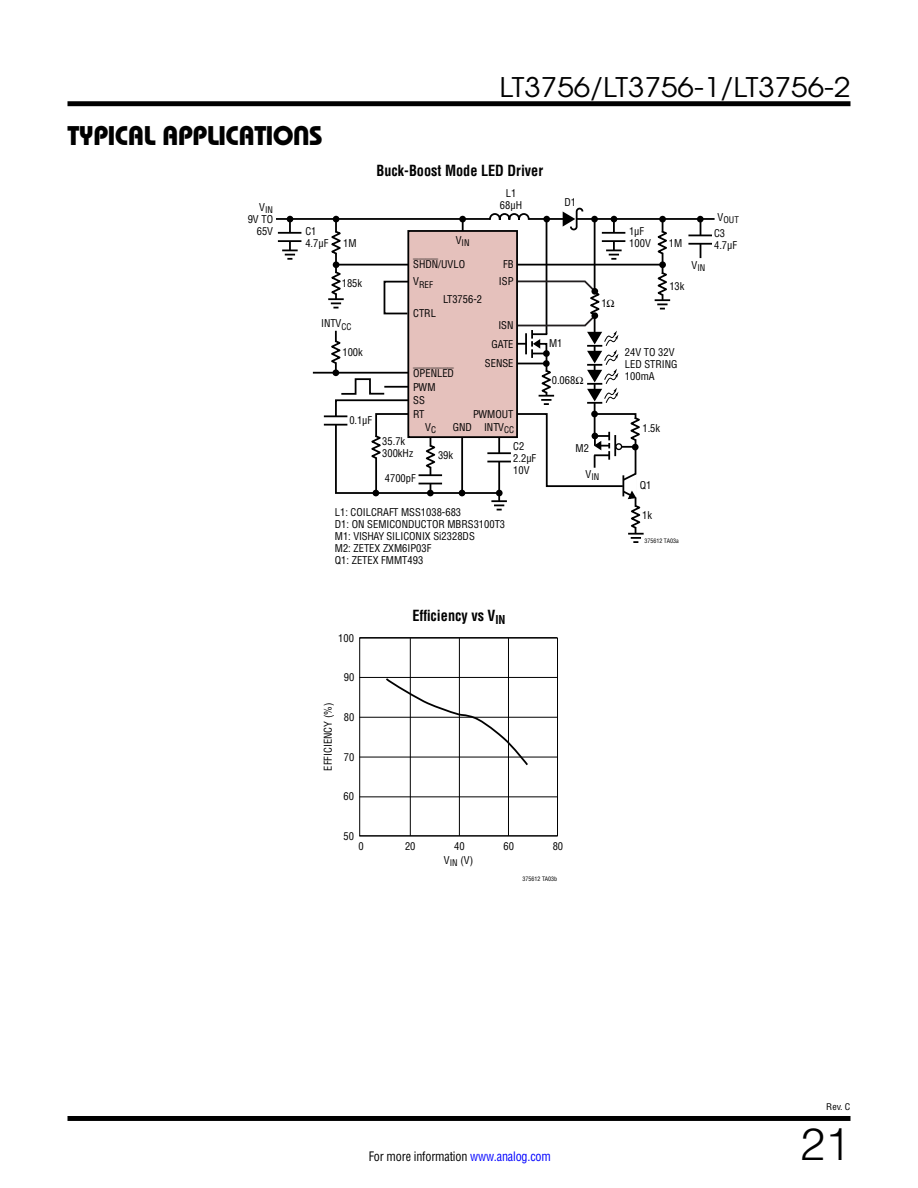
<style>
.page{position:relative;width:918px;height:1188px;background:#fff}
.page>*{position:absolute;margin:0;border:0;box-sizing:border-box;transform-origin:0 0}
.t1{font:300 45px "Helvetica";color:#000}
.t2{font:27px "Avant Garde";color:#000;scale:1.1 1}
.t3{font:27px "Linear Bauhaus";letter-spacing:-.02em;color:#000}
.t4{font:700 15px "Linear Helv Cond";color:#000;scale:.95 1}
.t5{font:12.75px "Linear Helv Cond";letter-spacing:-.015em;color:#000;scale:.95 1}
.t6{font:10.5px/12px "Linear Helv Cond";color:#000}
.t7{font:10.5px "Linear Helv Cond Ovr";color:#000}
.t8{font:9px "Linear Helv Cond";color:#000}
.t9{font:9px "Linear Helv Cond";color:#000;scale:1.1 1}
.t10{font:6px "Linear Helv Cond";color:#000}
.s1{font-family:"Linear Helv Cond Ovr"}
.s2{color:#00f}
</style>
<div class="page">
<div style="left:68px;top:1116px;width:782px;height:5px;background:#000"></div>
<div style="left:68px;top:101px;width:782px;height:5px;background:#000"></div>
<hr style="left:700px;top:219px;width:1px;height:39px;background:#000">
<hr style="left:276px;top:218px;width:439px;height:2px;background:#000">
<hr style="left:335px;top:220px;width:2px;height:79px;background:#000">
<hr style="left:662px;top:219px;width:1px;height:82px;background:#000">
<hr style="left:594px;top:219px;width:2px;height:249px;background:#000">
<hr style="left:546px;top:220px;width:1px;height:180px;background:#000">
<hr style="left:462px;top:219px;width:2px;height:28px;background:#000">
<hr style="left:335px;top:264px;width:329px;height:2px;background:#000">
<svg style="left:657px;top:229px;width:10px;height:27px"></svg>
<svg style="left:654px;top:270px;width:17px;height:40px"></svg>
<svg style="left:698px;top:236px;width:5px;height:7px"></svg>
<svg style="left:688px;top:235px;width:24px;height:1px"></svg>
<hr style="left:688px;top:243px;width:24px;height:2px;background:#000">
<svg style="left:488px;top:213px;width:43px;height:7px"></svg>
<svg style="left:333px;top:216px;width:6px;height:6px"></svg>
<div style="left:333px;top:261px;width:6px;height:7px;background:#000;border-radius:50%"></div>
<div style="left:459px;top:216px;width:7px;height:6px;background:#000;border-radius:50%"></div>
<div style="left:659px;top:261px;width:7px;height:7px;background:#000;border-radius:50%"></div>
<div style="left:659px;top:216px;width:7px;height:7px;background:#000;border-radius:50%"></div>
<div style="left:697px;top:216px;width:7px;height:7px;background:#000;border-radius:50%"></div>
<div style="left:543px;top:216px;width:7px;height:6px;background:#000;border-radius:50%"></div>
<div style="left:591px;top:216px;width:7px;height:6px;background:#000;border-radius:50%"></div>
<div style="left:408px;top:231px;width:109px;height:206px;background:#e5c1bc"></div>
<div style="left:407px;top:230px;width:111px;height:208px;border:2px solid #000"></div>
<svg style="left:331px;top:229px;width:10px;height:27px"></svg>
<hr style="left:324px;top:415px;width:23px;height:2px;background:#000">
<hr style="left:324px;top:424px;width:23px;height:2px;background:#000">
<hr style="left:289px;top:220px;width:2px;height:34px;background:#000">
<div style="left:287px;top:233px;width:5px;height:8px;background:#fff"></div>
<hr style="left:278px;top:232px;width:23px;height:2px;background:#000">
<hr style="left:278px;top:240px;width:23px;height:2px;background:#000">
<svg style="left:282px;top:250px;width:16px;height:10px"></svg>
<svg style="left:287px;top:216px;width:6px;height:6px"></svg>
<hr style="left:613px;top:220px;width:2px;height:34px;background:#000">
<div style="left:611px;top:233px;width:5px;height:8px;background:#fff"></div>
<hr style="left:602px;top:232px;width:23px;height:2px;background:#000">
<hr style="left:602px;top:240px;width:23px;height:2px;background:#000">
<svg style="left:606px;top:250px;width:16px;height:10px"></svg>
<svg style="left:611px;top:216px;width:6px;height:6px"></svg>
<svg style="left:563px;top:207px;width:21px;height:24px"></svg>
<hr style="left:313px;top:372px;width:95px;height:2px;background:#000">
<svg style="left:328px;top:270px;width:316px;height:273px"></svg>
<div style="left:359px;top:638px;width:199px;height:198px;border:1px solid #000"></div>
<hr style="left:508px;top:638px;width:1px;height:198px;background:#000">
<hr style="left:459px;top:638px;width:1px;height:198px;background:#000">
<hr style="left:410px;top:638px;width:1px;height:198px;background:#000">
<hr style="left:359px;top:637px;width:198px;height:1px;background:#000">
<hr style="left:359px;top:677px;width:198px;height:1px;background:#000">
<hr style="left:359px;top:717px;width:198px;height:1px;background:#000">
<hr style="left:359px;top:757px;width:198px;height:1px;background:#000">
<hr style="left:359px;top:797px;width:198px;height:1px;background:#000">
<hr style="left:359px;top:836px;width:198px;height:1px;background:#000">
<svg style="left:384px;top:676px;width:145px;height:90px"></svg>
<h2 class="t3" style="left:68px;top:119px;width:257px">TYPICAL APPLICATIONS</h2>
<h2 class="t2" style="left:499px;top:70px;width:321px">LT3756/LT3756-1/LT3756-2</h2>
<h3 class="t4" style="left:377px;top:161px;width:177px">Buck-Boost Mode LED Driver</h3>
<p class="t8" style="left:259px;top:204px;width:15px"><sup>V</sup>IN</p>
<p class="t6" style="left:248px;top:213px;width:27px;text-align:right">9V TO<br>65V</p>
<p class="t6" style="left:500px;top:187px;width:24px;text-align:center">L1<br>68µH</p>
<p class="t6" style="left:564px;top:196px;width:13px">D1</p>
<p class="t6" style="left:305px;top:225px;width:25px">C1<br>4.7µF</p>
<p class="t6" style="left:629px;top:225px;width:23px">1µF<br>100V</p>
<p class="t8" style="left:456px;top:237px;width:15px"><sup>V</sup>IN</p>
<p class="t6" style="left:343px;top:237px;width:15px">1M</p>
<p class="t6" style="left:342px;top:277px;width:22px">185k</p>
<p class="t6" style="left:413px;top:258px;width:53px"><span class="s1">SHDN</span>/UVLO</p>
<p class="t6" style="left:503px;top:258px;width:12px">FB</p>
<p class="t8" style="left:413px;top:279px;width:21px"><sup>V</sup>REF</p>
<p class="t6" style="left:499px;top:275px;width:16px">ISP</p>
<p class="t6" style="left:413px;top:307px;width:24px">CTRL</p>
<p class="t6" style="left:443px;top:293px;width:40px">LT3756-2</p>
<p class="t6" style="left:601px;top:297px;width:15px">1Ω</p>
<p class="t6" style="left:669px;top:237px;width:15px">1M</p>
<p class="t8" style="left:692px;top:262px;width:15px"><sup>V</sup>IN</p>
<p class="t6" style="left:669px;top:280px;width:17px">13k</p>
<p class="t6" style="left:321px;top:317px;width:32px">INTV<sub>CC</sub></p>
<p class="t6" style="left:342px;top:346px;width:22px">100k</p>
<p class="t6" style="left:349px;top:414px;width:24px">0.1µF</p>
<p class="t7" style="left:413px;top:367px;width:42px">OPENLED</p>
<p class="t6" style="left:413px;top:380px;width:24px;line-height:13.5px">PWM<br>SS<br>RT</p>
<p class="t6" style="left:491px;top:316px;width:24px;line-height:18.5px;text-align:right">ISN<br>GATE</p>
<p class="t6" style="left:485px;top:357px;width:30px">SENSE</p>
<p class="t6" style="left:473px;top:408px;width:42px">PWMOUT</p>
<p class="t6" style="left:382px;top:436px;width:32px">35.7k<br>300kHz</p>
<p class="t6" style="left:385px;top:472px;width:32px">4700pF</p>
<p class="t8" style="left:431px;top:424px;width:7px">C</p>
<p class="t6" style="left:453px;top:421px;width:21px">GND</p>
<p class="t6" style="left:425px;top:421px;width:7px">V</p>
<p class="t6" style="left:484px;top:421px;width:32px">INTV<sub>CC</sub></p>
<p class="t6" style="left:438px;top:449px;width:17px">39k</p>
<p class="t6" style="left:513px;top:440px;width:25px">C2<br>2.2µF<br>10V</p>
<p class="t6" style="left:335px;top:506px;width:172px">L1: COILCRAFT MSS1038-683<br>D1: ON SEMICONDUCTOR MBRS3100T3<br>M1: VISHAY SILICONIX Si2328DS<br>M2: ZETEX ZXM6IP03F<br>Q1: ZETEX FMMT493</p>
<p class="t6" style="left:549px;top:337px;width:15px">M1</p>
<p class="t6" style="left:552px;top:374px;width:33px">0.068Ω</p>
<p class="t6" style="left:576px;top:442px;width:15px">M2</p>
<p class="t8" style="left:586px;top:471px;width:15px"><sup>V</sup>IN</p>
<p class="t6" style="left:625px;top:346px;width:54px">24V TO 32V<br>LED STRING<br>100mA</p>
<p class="t6" style="left:642px;top:422px;width:19px">1.5k</p>
<p class="t6" style="left:640px;top:479px;width:13px">Q1</p>
<p class="t6" style="left:642px;top:510px;width:11px">1k</p>
<p class="t10" style="left:644px;top:537px;width:36px">375612 TA03a</p>
<p class="t8" style="left:718px;top:214px;width:23px"><sup>V</sup>OUT</p>
<p class="t6" style="left:714px;top:227px;width:25px">C3<br>4.7µF</p>
<p class="t6" style="left:338px;top:632px;width:17px">100</p>
<p class="t6" style="left:322px;top:771px;width:69px;rotate:-90deg">EFFICIENCY (%)</p>
<p class="t6" style="left:344px;top:671px;width:12px">90</p>
<p class="t6" style="left:344px;top:711px;width:12px">80</p>
<p class="t6" style="left:344px;top:751px;width:12px">70</p>
<p class="t6" style="left:343px;top:791px;width:12px">60</p>
<p class="t6" style="left:343px;top:830px;width:12px">50</p>
<p class="t6" style="left:358px;top:840px;width:7px">0</p>
<h3 class="t4" style="left:412px;top:606px;width:100px">Efficiency vs V<sub>IN</sub></h3>
<p class="t6" style="left:405px;top:840px;width:12px">20</p>
<p class="t6" style="left:454px;top:840px;width:12px">40</p>
<p class="t6" style="left:504px;top:840px;width:12px">60</p>
<p class="t6" style="left:444px;top:854px;width:31px">V<sub>IN</sub> (V)</p>
<p class="t6" style="left:553px;top:840px;width:12px">80</p>
<p class="t10" style="left:523px;top:875px;width:36px">375612 TA03b</p>
<p class="t5" style="left:369px;top:1148px;width:193px">For more information <span class="s2">www.analog.com</span></p>
<p class="t9" style="left:826px;top:1102px;width:24px">Rev. C</p>
<h1 class="t1" style="left:800px;top:1116px;width:52px">21</h1>
</div>
